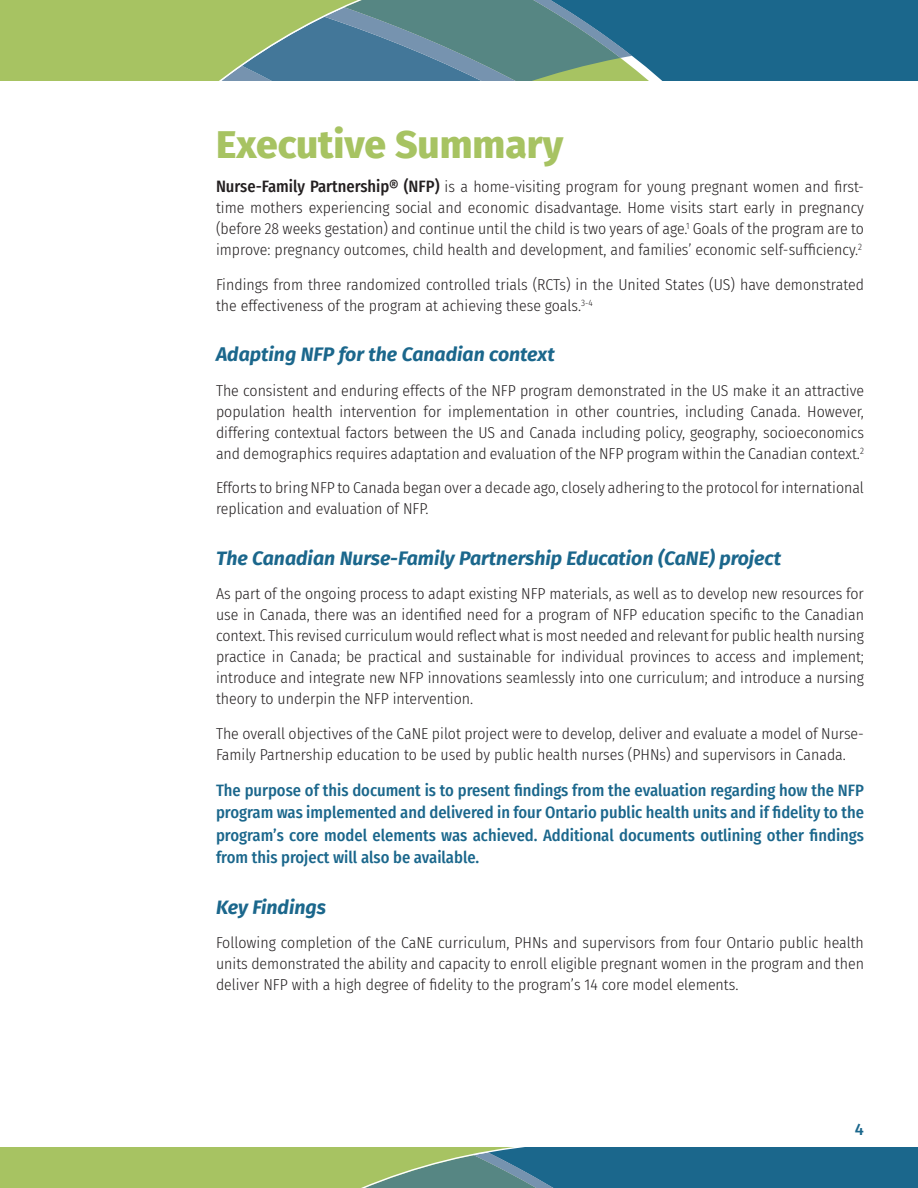
<style>
.page{position:relative;width:918px;height:1188px;background:#fff}
.page>*{position:absolute;margin:0;border:0;box-sizing:border-box;transform-origin:0 0}
.Large_Heading{font:800 39px "Fira Sans";color:#a7c362}
.Heading{font:italic 700 19.5px "Fira Sans";color:#1b678c}
.Body_Special{font:500 16.5px/22.5px "Fira Sans Condensed";color:#1b678c;text-align:justify}
.t1{font:500 16.5px "Fira Sans";color:#1b678c}
.Body_small{font:300 15.75px/21px "Fira Sans Condensed";color:#231f20;text-align:justify}
.s1{font-weight:500;font-size:16.5px}
</style>
<div class="page">
<div style="left:641px;top:0;width:277px;height:81px;background:#1b678c"></div>
<svg style="left:0;top:0;width:632px;height:81px;background:#7aa07b"></svg>
<svg style="left:0;top:1148px;width:918px;height:40px;background:#639679"></svg>
<p class="Large_Heading" style="left:216px;top:110px;width:349px">Executive Summary</p>
<p class="Body_small" style="left:216px;top:176px;width:650px"><span class="s1">Nurse-Family Partnership® (NFP)</span> is a home-visiting program for young pregnant women and first&shy;time mothers experiencing social and economic disadvantage. Home visits start early in pregnancy (before 28 weeks gestation) and continue until the child is two years of age.<sup>1</sup> Goals of the program are to improve: pregnancy outcomes, child health and development, and families’ economic self-sufficiency.<sup>2</sup></p>
<p class="Body_small" style="left:216px;top:274px;width:649px">Findings from three randomized controlled trials (RCTs) in the United States (US) have demonstrated the effectiveness of the program at achieving these goals.<sup>3-4</sup></p>
<p class="Heading" style="left:216px;top:338px;width:340px">Adapting NFP for the Canadian context</p>
<p class="Body_small" style="left:216px;top:380px;width:650px">The consistent and enduring effects of the NFP program demonstrated in the US make it an attractive population health intervention for implementation in other countries, including Canada. However, differing contextual factors between the US and Canada including policy, geography, socioeconomics and demographics requires adaptation and evaluation of the NFP program within the Canadian context.<sup>2</sup></p>
<p class="Body_small" style="left:216px;top:477px;width:649px">Efforts to bring NFP to Canada began over a decade ago, closely adhering to the protocol for international replication and evaluation of NFP.</p>
<p class="Heading" style="left:216px;top:542px;width:567px">The Canadian Nurse-Family Partnership Education (CaNE) project</p>
<p class="Body_small" style="left:216px;top:583px;width:650px">As part of the ongoing process to adapt existing NFP materials, as well as to develop new resources for use in Canada, there was an identified need for a program of NFP education specific to the Canadian context. This revised curriculum would reflect what is most needed and relevant for public health nursing practice in Canada; be practical and sustainable for individual provinces to access and implement; introduce and integrate new NFP innovations seamlessly into one curriculum; and introduce a nursing theory to underpin the NFP intervention.</p>
<p class="Body_small" style="left:216px;top:723px;width:649px">The overall objectives of the CaNE pilot project were to develop, deliver and evaluate a model of Nurse-<br>Family Partnership education to be used by public health nurses (PHNs) and supervisors in Canada.</p>
<p class="Body_Special" style="left:216px;top:778px;width:650px">The purpose of this document is to present findings from the evaluation regarding how the NFP program was implemented and delivered in four Ontario public health units and if fidelity to the program’s core model elements was achieved. Additional documents outlining other findings from this project will also be available.</p>
<p class="Heading" style="left:216px;top:890px;width:112px">Key Findings</p>
<p class="Body_small" style="left:216px;top:932px;width:649px">Following completion of the CaNE curriculum, PHNs and supervisors from four Ontario public health units demonstrated the ability and capacity to enroll eligible pregnant women in the program and then deliver NFP with a high degree of fidelity to the program’s 14 core model elements.</p>
<p class="t1" style="left:855px;top:1116px;width:11px">4</p>
</div>
